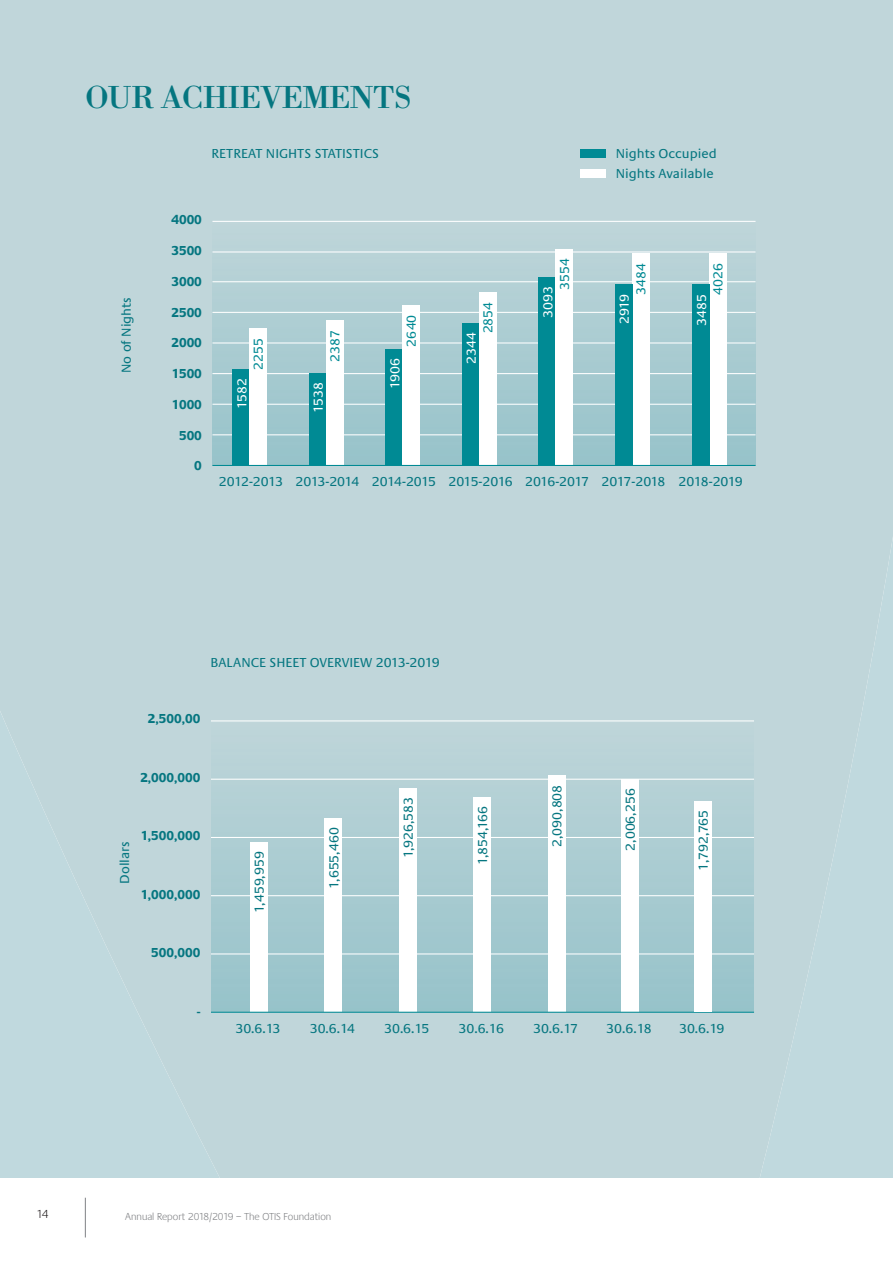
<style>
.page{position:relative;width:893px;height:1263px;background:#fff}
.page>*{position:absolute;margin:0;border:0;box-sizing:border-box;transform-origin:0 0}
.t1{font:33px "Bodoni Std";letter-spacing:-.03em;color:#057680}
.t2{font:13.5px/20px "Praxis";color:#057680}
.t3{font:700 13.5px "Praxis";color:#057680}
.t4{font:13.5px "Praxis";letter-spacing:-.05em;color:#057680}
.t5{font:13.5px "Praxis";color:#fff}
.t6{font:13.5px "Praxis";color:#008a94}
.t7{font:300 12px "Praxis";color:#231f20}
.t8{font:300 10.5px "Praxis";color:#808285}
</style>
<div class="page">
<div style="left:0;top:0;width:893px;height:1178px;background:#c0d6da"></div>
<svg style="left:212px;top:222px;width:543px;height:243px"></svg>
<hr style="left:212px;top:221px;width:543px;height:1px;background:#fff">
<hr style="left:212px;top:251px;width:543px;height:1px;background:#fff">
<hr style="left:212px;top:281px;width:543px;height:1px;background:#fff">
<hr style="left:212px;top:312px;width:543px;height:1px;background:#fff">
<hr style="left:212px;top:342px;width:543px;height:1px;background:#fff">
<hr style="left:212px;top:373px;width:543px;height:1px;background:#fff">
<hr style="left:212px;top:404px;width:543px;height:1px;background:#fff">
<hr style="left:212px;top:434px;width:543px;height:1px;background:#fff">
<div style="left:233px;top:369px;width:17px;height:96px;background:#008a94"></div>
<div style="left:250px;top:328px;width:17px;height:137px;background:#fff"></div>
<div style="left:539px;top:277px;width:17px;height:188px;background:#008a94"></div>
<div style="left:556px;top:249px;width:17px;height:216px;background:#fff"></div>
<div style="left:462px;top:323px;width:17px;height:142px;background:#008a94"></div>
<div style="left:479px;top:292px;width:17px;height:173px;background:#fff"></div>
<div style="left:632px;top:253px;width:17px;height:212px;background:#fff"></div>
<div style="left:386px;top:349px;width:17px;height:116px;background:#008a94"></div>
<div style="left:403px;top:305px;width:17px;height:160px;background:#fff"></div>
<div style="left:309px;top:373px;width:17px;height:92px;background:#008a94"></div>
<div style="left:326px;top:321px;width:17px;height:144px;background:#fff"></div>
<hr style="left:212px;top:465px;width:543px;height:1px;background:#008a94">
<div style="left:580px;top:149px;width:25px;height:8px;background:#008a94"></div>
<div style="left:580px;top:169px;width:25px;height:8px;background:#fff"></div>
<div style="left:615px;top:285px;width:17px;height:180px;background:#008a94"></div>
<div style="left:709px;top:253px;width:17px;height:212px;background:#fff"></div>
<div style="left:692px;top:285px;width:17px;height:180px;background:#008a94"></div>
<div style="left:211px;top:721px;width:543px;height:291px;background:linear-gradient(to bottom,#bfd5da,#99c4cb)"></div>
<hr style="left:211px;top:720px;width:543px;height:1px;background:#fff">
<hr style="left:211px;top:779px;width:543px;height:1px;background:#fff">
<hr style="left:211px;top:837px;width:543px;height:1px;background:#fff">
<hr style="left:211px;top:895px;width:543px;height:1px;background:#fff">
<hr style="left:211px;top:953px;width:543px;height:1px;background:#fff">
<div style="left:250px;top:842px;width:17px;height:169px;background:#fff"></div>
<div style="left:548px;top:775px;width:17px;height:236px;background:#fff"></div>
<div style="left:474px;top:797px;width:17px;height:214px;background:#fff"></div>
<div style="left:621px;top:779px;width:17px;height:232px;background:#fff"></div>
<div style="left:399px;top:788px;width:17px;height:223px;background:#fff"></div>
<div style="left:325px;top:818px;width:17px;height:193px;background:#fff"></div>
<hr style="left:211px;top:1012px;width:543px;height:1px;background:#008a94">
<div style="left:694px;top:801px;width:17px;height:210px;background:#fff"></div>
<hr style="left:85px;top:1198px;width:1px;height:39px;background:#808285">
<h1 class="t1" style="left:85px;top:77px;width:329px">OUR ACHIEVEMENTS</h1>
<p class="t2" style="left:117px;top:373px;width:77px;rotate:-90deg">No of Nights</p>
<p class="t2" style="left:211px;top:144px;width:169px">RETREAT NIGHTS STATISTICS</p>
<p class="t3" style="left:171px;top:213px;width:32px">4000</p>
<p class="t3" style="left:171px;top:243px;width:32px">3500</p>
<p class="t3" style="left:171px;top:274px;width:32px">3000</p>
<p class="t3" style="left:171px;top:305px;width:32px">2500</p>
<p class="t3" style="left:171px;top:336px;width:32px">2000</p>
<p class="t3" style="left:172px;top:366px;width:32px">1500</p>
<p class="t3" style="left:172px;top:397px;width:32px">1000</p>
<p class="t3" style="left:179px;top:428px;width:24px">500</p>
<p class="t3" style="left:194px;top:459px;width:9px">0</p>
<p class="t6" style="left:251px;top:370px;width:33px;rotate:-90deg">2255</p>
<p class="t5" style="left:235px;top:409px;width:32px;rotate:-90deg">1582</p>
<p class="t6" style="left:328px;top:362px;width:33px;rotate:-90deg">2387</p>
<p class="t5" style="left:311px;top:413px;width:32px;rotate:-90deg">1538</p>
<p class="t6" style="left:404px;top:347px;width:34px;rotate:-90deg">2640</p>
<p class="t5" style="left:388px;top:389px;width:32px;rotate:-90deg">1906</p>
<p class="t6" style="left:481px;top:333px;width:33px;rotate:-90deg">2854</p>
<p class="t5" style="left:464px;top:364px;width:34px;rotate:-90deg">2344</p>
<p class="t6" style="left:557px;top:290px;width:33px;rotate:-90deg">3554</p>
<p class="t5" style="left:541px;top:318px;width:33px;rotate:-90deg">3093</p>
<p class="t4" style="left:219px;top:474px;width:65px">2012-2013</p>
<p class="t4" style="left:295px;top:474px;width:66px">2013-2014</p>
<p class="t4" style="left:372px;top:474px;width:66px">2014-2015</p>
<p class="t4" style="left:448px;top:474px;width:66px">2015-2016</p>
<p class="t4" style="left:525px;top:474px;width:66px">2016-2017</p>
<p class="t2" style="left:616px;top:144px;width:103px">Nights Occupied<br>Nights Available</p>
<p class="t6" style="left:634px;top:295px;width:34px;rotate:-90deg">3484</p>
<p class="t5" style="left:617px;top:324px;width:32px;rotate:-90deg">2919</p>
<p class="t6" style="left:711px;top:294px;width:33px;rotate:-90deg">4026</p>
<p class="t5" style="left:694px;top:326px;width:33px;rotate:-90deg">3485</p>
<p class="t4" style="left:602px;top:474px;width:65px">2017-2018</p>
<p class="t4" style="left:679px;top:474px;width:66px">2018-2019</p>
<p class="t2" style="left:211px;top:653px;width:231px">BALANCE SHEET OVERVIEW 2013-2019</p>
<p class="t3" style="left:148px;top:711px;width:54px">2,500,00</p>
<p class="t3" style="left:140px;top:770px;width:62px">2,000,000</p>
<p class="t3" style="left:141px;top:828px;width:61px">1,500,000</p>
<p class="t2" style="left:115px;top:884px;width:44px;rotate:-90deg">Dollars</p>
<p class="t2" style="left:250px;top:913px;width:63px;rotate:-90deg">1,459,959</p>
<p class="t3" style="left:141px;top:887px;width:61px">1,000,000</p>
<p class="t3" style="left:151px;top:945px;width:51px">500,000</p>
<p class="t2" style="left:324px;top:889px;width:63px;rotate:-90deg">1,655,460</p>
<p class="t2" style="left:399px;top:858px;width:63px;rotate:-90deg">1,926,583</p>
<p class="t2" style="left:473px;top:865px;width:61px;rotate:-90deg">1,854,166</p>
<p class="t3" style="left:197px;top:1004px;width:5px">-</p>
<p class="t2" style="left:235px;top:1018px;width:47px">30.6.13</p>
<p class="t2" style="left:310px;top:1018px;width:47px">30.6.14</p>
<p class="t2" style="left:384px;top:1018px;width:47px">30.6.15</p>
<p class="t2" style="left:458px;top:1018px;width:47px">30.6.16</p>
<p class="t2" style="left:547px;top:847px;width:64px;rotate:-90deg">2,090,808</p>
<p class="t2" style="left:621px;top:851px;width:64px;rotate:-90deg">2,006,256</p>
<p class="t2" style="left:694px;top:871px;width:62px;rotate:-90deg">1,792,765</p>
<p class="t2" style="left:533px;top:1018px;width:47px">30.6.17</p>
<p class="t2" style="left:606px;top:1018px;width:47px">30.6.18</p>
<p class="t2" style="left:679px;top:1018px;width:47px">30.6.19</p>
<p class="t7" style="left:36px;top:1208px;width:14px">14</p>
<p class="t8" style="left:125px;top:1211px;width:208px">Annual Report 2018/2019 – The OTIS Foundation</p>
</div>
